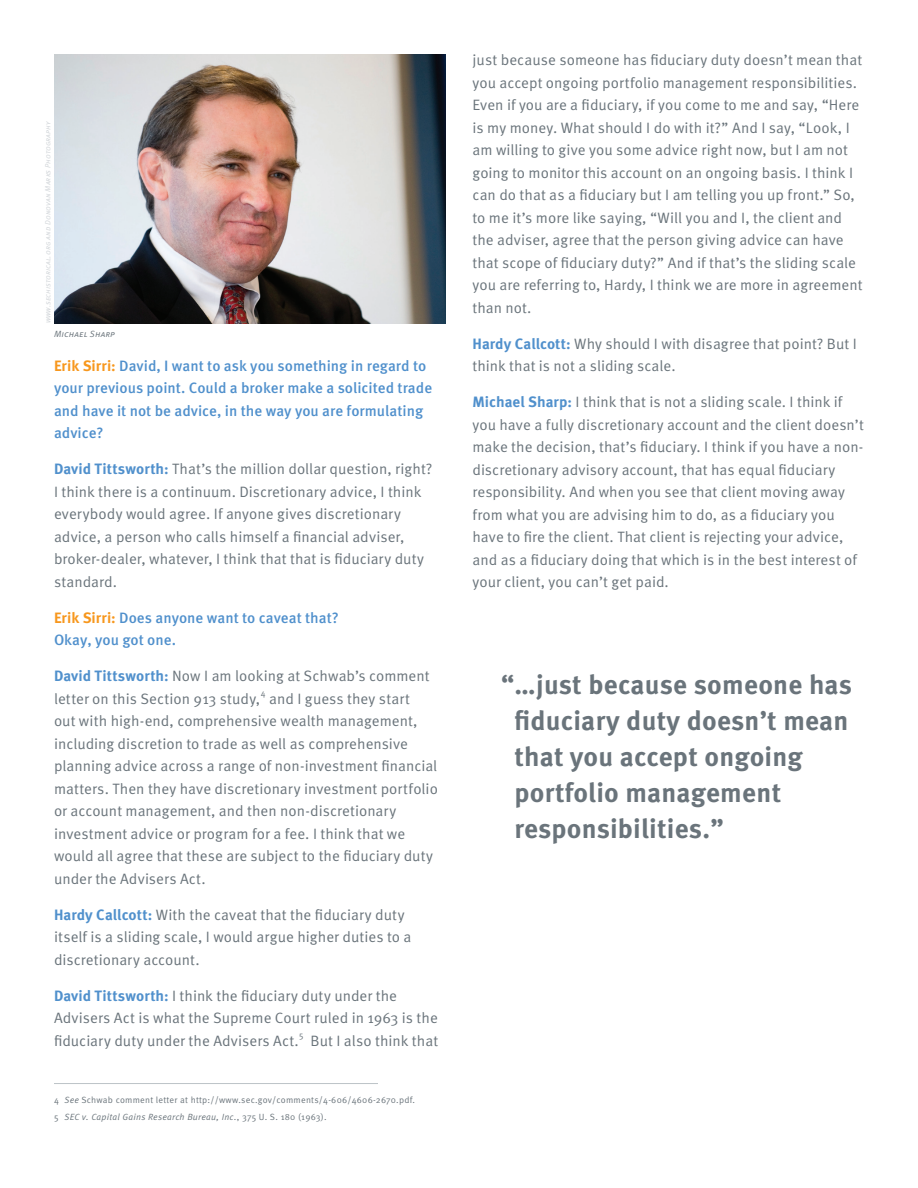
<style>
.page{position:relative;width:918px;height:1188px;background:#fff}
.page>*{position:absolute;margin:0;border:0;box-sizing:border-box;transform-origin:0 0}
.t1{font:700 27px/36px "Meta Pro";letter-spacing:.01em;color:#6a747b}
.t2{font:15px/22.5px "Meta Pro";color:#6a747b}
.t3{font:500 15px/22.5px "Meta Pro";color:#5090cc}
.t4{font:9px/17.4px "Meta Pro";letter-spacing:.025em;color:#6a747b}
.t5{font:italic 9px "Meta Pro";letter-spacing:.015em;color:#6a747b}
.t6{font:8.7px "Meta Pro";color:#6a747b}
.t7{font:italic 7.5px "Meta Pro";color:#d0d4d8}
.s1{font-weight:700;color:#f7971d}
.s2{font-weight:700;color:#5090cc}
.s3{font-style:italic}
</style>
<div class="page">
<hr style="left:54px;top:1083px;width:324px;height:1px;background:#bcc3c8">
<img style="left:54px;top:54px;width:392px;height:270px">
<p class="t7" style="left:44px;top:323px;width:204px;rotate:-90deg">www.sechistorical.org and Donovan Marks Photography</p>
<p class="t5" style="left:54px;top:329px;width:62px">Michael Sharp</p>
<p class="t3" style="left:54px;top:355px;width:380px"><span class="s1">Erik Sirri:</span> David, I want to ask you something in regard to your previous point. Could a broker make a solicited trade and have it not be advice, in the way you are formulating advice?</p>
<p class="t2" style="left:54px;top:458px;width:380px"><span class="s2">David Tittsworth:</span> That’s the million dollar question, right?<br>I think there is a continuum. Discretionary advice, I think everybody would agree. If anyone gives discretionary advice, a person who calls himself a financial adviser, broker-dealer, whatever, I think that that is fiduciary duty standard.</p>
<p class="t3" style="left:54px;top:607px;width:287px"><span class="s1">Erik Sirri:</span> Does anyone want to caveat that?<br>Okay, you got one.</p>
<p class="t2" style="left:54px;top:665px;width:377px"><span class="s2">David Tittsworth:</span> Now I am looking at Schwab’s comment letter on this Section 913 study,</p>
<p class="t6" style="left:261px;top:688px;width:6px">4</p>
<p class="t2" style="left:54px;top:688px;width:385px;text-indent:215px">and I guess they start<br>out with high-end, comprehensive wealth management, including discretion to trade as well as comprehensive planning advice across a range of non-investment financial matters. Then they have discretionary investment portfolio or account management, and then non-discretionary investment advice or program for a fee. I think that we would all agree that these are subject to the fiduciary duty under the Advisers Act.</p>
<p class="t2" style="left:54px;top:904px;width:359px"><span class="s2">Hardy Callcott:</span> With the caveat that the fiduciary duty itself is a sliding scale, I would argue higher duties to a discretionary account.</p>
<p class="t2" style="left:54px;top:985px;width:385px"><span class="s2">David Tittsworth:</span> I think the fiduciary duty under the<br>Advisers Act is what the Supreme Court ruled in 1963 is the fiduciary duty under the Advisers Act.</p>
<p class="t6" style="left:299px;top:1030px;width:6px">5</p>
<p class="t2" style="left:311px;top:1030px;width:129px">But I also think that</p>
<p class="t4" style="left:54px;top:1091px;width:363px">4 <span class="s3">See</span> Schwab comment letter at http://www.sec.gov/comments/4-606/4606-2670.pdf.<br>5 <span class="s3">SEC v. Capital Gains Research Bureau, Inc</span>., 375 U. S. 180 (1963).</p>
<p class="t2" style="left:472px;top:49px;width:392px">just because someone has fiduciary duty doesn’t mean that you accept ongoing portfolio management responsibilities.<br>Even if you are a fiduciary, if you come to me and say, “Here is my money. What should I do with it?” And I say, “Look, I am willing to give you some advice right now, but I am not going to monitor this account on an ongoing basis. I think I can do that as a fiduciary but I am telling you up front.” So, to me it’s more like saying, “Will you and I, the client and the adviser, agree that the person giving advice can have that scope of fiduciary duty?” And if that’s the sliding scale you are referring to, Hardy, I think we are more in agreement than not.</p>
<p class="t2" style="left:472px;top:333px;width:386px"><span class="s2">Hardy Callcott:</span> Why should I with disagree that point? But I think that is not a sliding scale.</p>
<p class="t2" style="left:472px;top:391px;width:393px"><span class="s2">Michael Sharp:</span> I think that is not a sliding scale. I think if you have a fully discretionary account and the client doesn’t make the decision, that’s fiduciary. I think if you have a non&shy;discretionary advisory account, that has equal fiduciary responsibility. And when you see that client moving away from what you are advising him to do, as a fiduciary you have to fire the client. That client is rejecting your advice, and as a fiduciary doing that which is in the best interest of your client, you can’t get paid.</p>
<h1 class="t1" style="left:514px;top:667px;width:339px;text-indent:-14px">“…just because someone has fiduciary duty doesn’t mean that you accept ongoing portfolio management responsibilities.”</h1>
</div>
